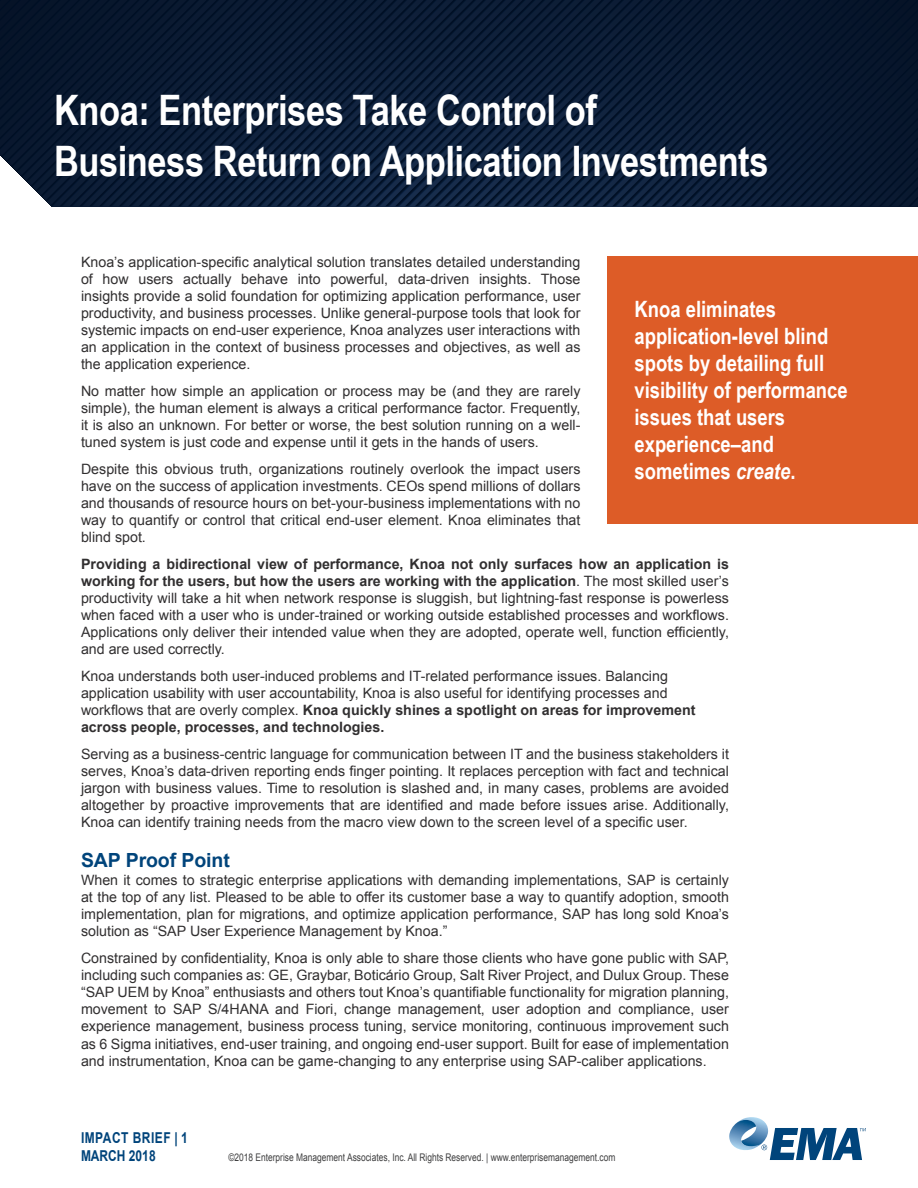
<style>
.page{position:relative;width:918px;height:1188px;background:#fff}
.page>*{position:absolute;margin:0;border:0;box-sizing:border-box;transform-origin:0 0}
.Headline{font:700 42px/50.4px "Arial Narrow";letter-spacing:-.01em;color:#fff}
.Pull_quote{font:700 22.5px/27px "Arial Narrow";color:#fff}
.Heading_2{font:700 19.5px "Arial";letter-spacing:-.005em;color:#00447b}
.t1{font:700 15px/18px "Arial";letter-spacing:.02em;color:#00447b;scale:.8 1}
.t2{font:14.25px/17.1px "Arial";color:#312f30;text-align:justify}
.t3{font:10.5px "Arial";color:#3e3e3f;scale:.8 1}
.s1{font-weight:700}
.s2{font-style:italic}
</style>
<div class="page">
<svg style="left:0;top:0;width:918px;height:206px;background:#0b1c34"></svg>
<svg style="left:729px;top:1117px;width:137px;height:43px"></svg>
<div style="left:608px;top:256px;width:310px;height:268px;background:#dd5c27"></div>
<p class="Headline" style="left:54px;top:83px;width:716px">Knoa: Enterprises Take Control of<br>Business Return on Application Investments</p>
<p class="t2" style="left:81px;top:253px;width:501px">Knoa’s application-specific analytical solution translates detailed understanding of how users actually behave into powerful, data-driven insights. Those insights provide a solid foundation for optimizing application performance, user productivity, and business processes. Unlike general-purpose tools that look for systemic impacts on end-user experience, Knoa analyzes user interactions with an application in the context of business processes and objectives, as well as the application experience.</p>
<p class="t2" style="left:81px;top:383px;width:501px">No matter how simple an application or process may be (and they are rarely simple), the human element is always a critical performance factor. Frequently, it is also an unknown. For better or worse, the best solution running on a well&shy;tuned system is just code and expense until it gets in the hands of users.</p>
<p class="t2" style="left:81px;top:460px;width:501px">Despite this obvious truth, organizations routinely overlook the impact users have on the success of application investments. CEOs spend millions of dollars and thousands of resource hours on bet-your-business implementations with no way to quantify or control that critical end-user element. Knoa eliminates that blind spot.</p>
<p class="t2" style="left:81px;top:555px;width:650px"><span class="s1">Providing a bidirectional view of performance, Knoa not only surfaces how an application is working for the users, but how the users are working with the application</span>. The most skilled user’s productivity will take a hit when network response is sluggish, but lightning-fast response is powerless when faced with a user who is under-trained or working outside established processes and workflows.<br>Applications only deliver their intended value when they are adopted, operate well, function efficiently, and are used correctly.</p>
<p class="t2" style="left:81px;top:667px;width:616px;text-align:left">Knoa understands both user-induced problems and IT-related performance issues. Balancing application usability with user accountability, Knoa is also useful for identifying processes and workflows that are overly complex. <span class="s1">Knoa quickly shines a spotlight on areas for improvement across people, processes, and technologies.</span></p>
<p class="t2" style="left:81px;top:745px;width:649px">Serving as a business-centric language for communication between IT and the business stakeholders it serves, Knoa’s data-driven reporting ends finger pointing. It replaces perception with fact and technical jargon with business values. Time to resolution is slashed and, in many cases, problems are avoided altogether by proactive improvements that are identified and made before issues arise. Additionally, Knoa can identify training needs from the macro view down to the screen level of a specific user.</p>
<p class="Heading_2" style="left:81px;top:847px;width:150px">SAP Proof Point</p>
<p class="t2" style="left:81px;top:872px;width:650px">When it comes to strategic enterprise applications with demanding implementations, SAP is certainly at the top of any list. Pleased to be able to offer its customer base a way to quantify adoption, smooth implementation, plan for migrations, and optimize application performance, SAP has long sold Knoa’s solution as “SAP User Experience Management by Knoa.”</p>
<p class="t2" style="left:81px;top:950px;width:649px">Constrained by confidentiality, Knoa is only able to share those clients who have gone public with SAP, including such companies as: GE, Graybar, Boticário Group, Salt River Project, and Dulux Group. These “SAP UEM by Knoa” enthusiasts and others tout Knoa’s quantifiable functionality for migration planning, movement to SAP S/4HANA and Fiori, change management, user adoption and compliance, user experience management, business process tuning, service monitoring, continuous improvement such as 6 Sigma initiatives, end-user training, and ongoing end-user support. Built for ease of implementation and instrumentation, Knoa can be game-changing to any enterprise using SAP-caliber applications.</p>
<p class="Pull_quote" style="left:634px;top:295px;width:215px">Knoa eliminates application-level blind spots by detailing full visibility of performance issues that users experience–and sometimes <span class="s2">create</span>.</p>
<p class="t1" style="left:81px;top:1129px;width:135px">IMPACT BRIEF | 1<br>MARCH 2018</p>
<p class="t3" style="left:228px;top:1150px;width:485px">©2018 Enterprise Management Associates, Inc. All Rights Reserved. | www.enterprisemanagement.com</p>
</div>
